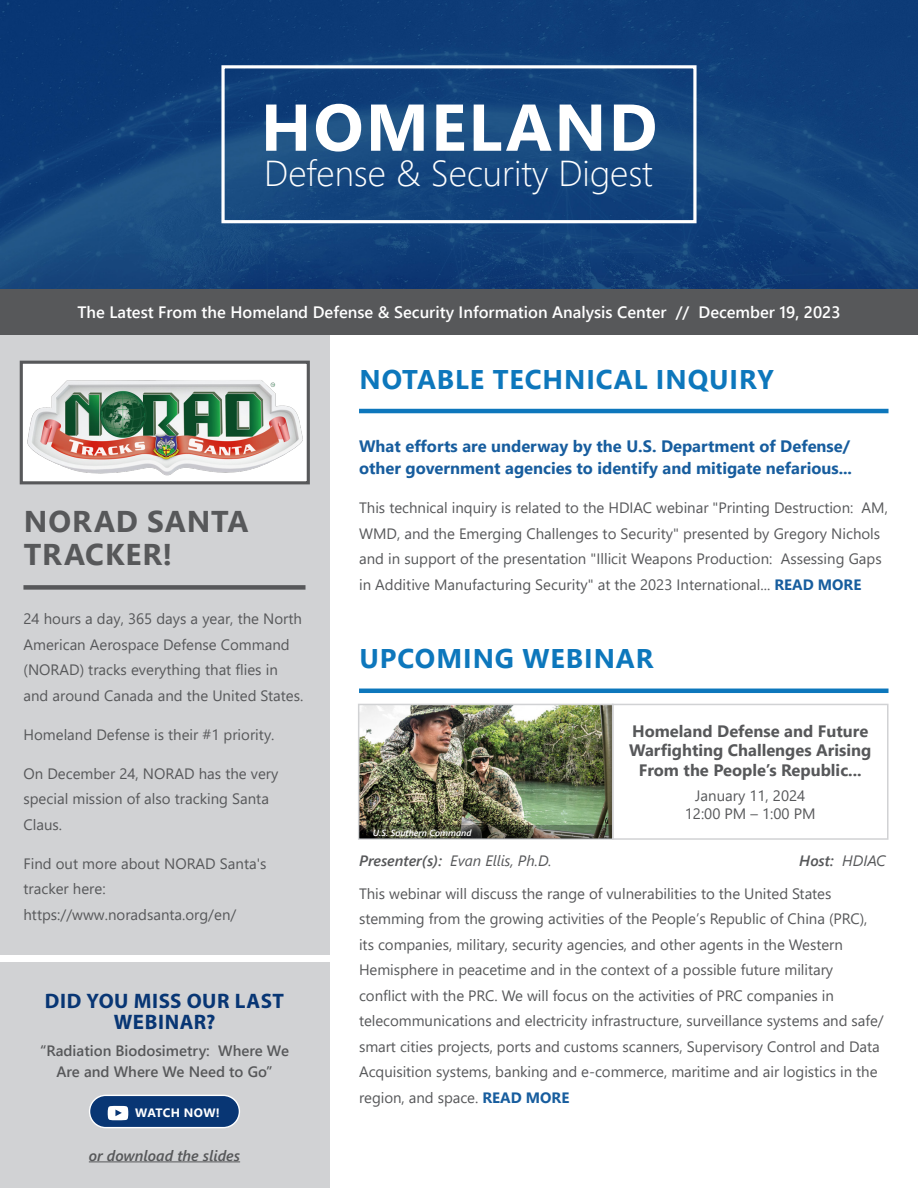
<style>
.page{position:relative;width:918px;height:1188px;background:#fff}
.page>*{position:absolute;margin:0;border:0;box-sizing:border-box;transform-origin:0 0}
.t1{font:700 66px "Segoe UI";letter-spacing:.035em;color:#fff}
.t2{font:300 36px "Segoe UI";color:#fff}
.Heading_1_-_Gray{font:700 30px/33px "Segoe UI";letter-spacing:.025em;color:#57585a}
.Heading_1_-_Blue{font:700 27px "Segoe UI";letter-spacing:.035em;color:#0d77bc}
.t3{font:700 21px/21px "Myriad Pro";letter-spacing:.03em;color:#083674;text-align:center}
.Heading_2_-_Green{font:700 16.5px/22.5px "Segoe UI";color:#175d9e}
.Cover_Banner_Text{font:600 16.5px "Segoe UI";color:#fff}
.Webinar_Header{font:700 16.5px/19.5px "Segoe UI";color:#57585a;text-align:center}
.Copy{font:15px/25.5px "Segoe UI";letter-spacing:-.005em;color:#57585a}
.Heading_2_-_Green-2{font:600 15px/21px "Segoe UI";color:#57585a;text-align:center}
.Heading_3_-_First_word_bolded{font:italic 15px "Segoe UI";color:#57585a}
.Webinar_Dates{font:15px/18px "Segoe UI";color:#57585a;text-align:center}
.Heading_2_-_Green-3{font:italic 600 15px "Segoe UI";color:#57585a}
.Heading_3_-_First_word_bolded-2{font:italic 600 15px "Segoe UI";color:#57585a}
.Grey_Button_Text{font:700 12.15px "Segoe UI";letter-spacing:.015em;color:#fff}
.Image_Source{font:italic 600 9px "Segoe UI";color:#fff}
.s1{font-weight:700;color:#175d9e}
.s2{font-weight:600}
.s3{font-weight:400}
</style>
<div class="page">
<div style="left:0;top:335px;width:330px;height:619px;background:#d1d2d4"></div>
<div style="left:0;top:963px;width:330px;height:225px;background:#d1d2d4"></div>
<hr style="left:359px;top:409px;width:530px;height:4px;background:#0d77bc">
<hr style="left:359px;top:689px;width:530px;height:4px;background:#0d77bc">
<div style="left:0;top:289px;width:918px;height:46px;background:#57585a"></div>
<img style="left:358px;top:703px;width:531px;height:137px">
<svg style="left:359px;top:826px;width:253px;height:13px;background:#4f5243"></svg>
<hr style="left:89px;top:1161px;width:151px;height:1px;background:#57585a">
<div style="left:90px;top:1095px;width:149px;height:33px;background:#083674;border-radius:16px"></div>
<svg style="left:107px;top:1106px;width:22px;height:14px"></svg>
<div style="left:89px;top:1095px;width:151px;height:33px;border:1px solid #fff;border-radius:16px"></div>
<div style="left:23px;top:585px;width:283px;height:5px;background:#57585a"></div>
<img style="left:24px;top:365px;width:282px;height:115px">
<div style="left:20px;top:361px;width:290px;height:123px;border:3px solid #57585a"></div>
<img style="left:0;top:0;width:918px;height:289px">
<div style="left:221px;top:65px;width:476px;height:158px;border:3px solid #fff"></div>
<h1 class="t1" style="left:261px;top:65px;width:398px">HOMELAND</h1>
<h2 class="t2" style="left:264px;top:139px;width:390px">Defense &amp; Security Digest</h2>
<p class="Cover_Banner_Text" style="left:77px;top:296px;width:765px">The Latest From the Homeland Defense &amp; Security Information Analysis Center // December 19, 2023</p>
<p class="Heading_1_-_Gray" style="left:24px;top:502px;width:226px">NORAD SANTA<br>TRACKER!</p>
<p class="Copy" style="left:23px;top:605px;width:281px">24 hours a day, 365 days a year, the North American Aerospace Defense Command (NORAD) tracks everything that flies in and around Canada and the United States.</p>
<p class="Copy" style="left:23px;top:720px;width:253px">Homeland Defense is their #1 priority.</p>
<p class="Copy" style="left:23px;top:759px;width:256px">On December 24, NORAD has the very special mission of also tracking Santa<br>Claus.</p>
<p class="Copy" style="left:23px;top:849px;width:245px">Find out more about NORAD Santa's tracker here: https://www.noradsanta.org/en/</p>
<p class="t3" style="left:45px;top:989px;width:241px">DID YOU MISS OUR LAST<br>WEBINAR?</p>
<p class="Heading_2_-_Green-2" style="left:40px;top:1039px;width:250px">“Radiation Biodosimetry: Where We<br>Are and Where We Need to Go”</p>
<p class="Grey_Button_Text" style="left:135px;top:1101px;width:86px">WATCH NOW!</p>
<p class="Heading_2_-_Green-3" style="left:89px;top:1141px;width:153px">or download the slides</p>
<p class="Heading_1_-_Blue" style="left:360px;top:353px;width:416px">NOTABLE TECHNICAL INQUIRY</p>
<p class="Heading_2_-_Green" style="left:359px;top:433px;width:495px">What efforts are underway by the U.S. Department of Defense/ other government agencies to identify and mitigate nefarious...</p>
<p class="Copy" style="left:359px;top:494px;width:530px">This technical inquiry is related to the HDIAC webinar "Printing Destruction: AM, WMD, and the Emerging Challenges to Security" presented by Gregory Nichols and in support of the presentation "Illicit Weapons Production: Assessing Gaps in Additive Manufacturing Security" at the 2023 International... <span class="s1">READ MORE</span></p>
<p class="Heading_1_-_Blue" style="left:360px;top:633px;width:296px">UPCOMING WEBINAR</p>
<p class="Image_Source" style="left:373px;top:824px;width:100px">U.S. Southern Command</p>
<p class="Webinar_Header" style="left:629px;top:720px;width:244px">Homeland Defense and Future<br>Warfighting Challenges Arising<br>From the People’s Republic...</p>
<p class="Webinar_Dates" style="left:685px;top:785px;width:132px">January 11, 2024<br>12:00 PM – 1:00 PM</p>
<p class="Heading_3_-_First_word_bolded" style="left:359px;top:847px;width:194px"><span class="s2">Presenter(s):</span> Evan Ellis, Ph.D.</p>
<p class="Heading_3_-_First_word_bolded-2" style="left:799px;top:847px;width:88px">Host: <span class="s3">HDIAC</span></p>
<p class="Copy" style="left:359px;top:879px;width:526px">This webinar will discuss the range of vulnerabilities to the United States stemming from the growing activities of the People’s Republic of China (PRC), its companies, military, security agencies, and other agents in the Western Hemisphere in peacetime and in the context of a possible future military conflict with the PRC. We will focus on the activities of PRC companies in telecommunications and electricity infrastructure, surveillance systems and safe/ smart cities projects, ports and customs scanners, Supervisory Control and Data Acquisition systems, banking and e-commerce, maritime and air logistics in the region, and space. <span class="s1">READ MORE</span></p>
</div>
